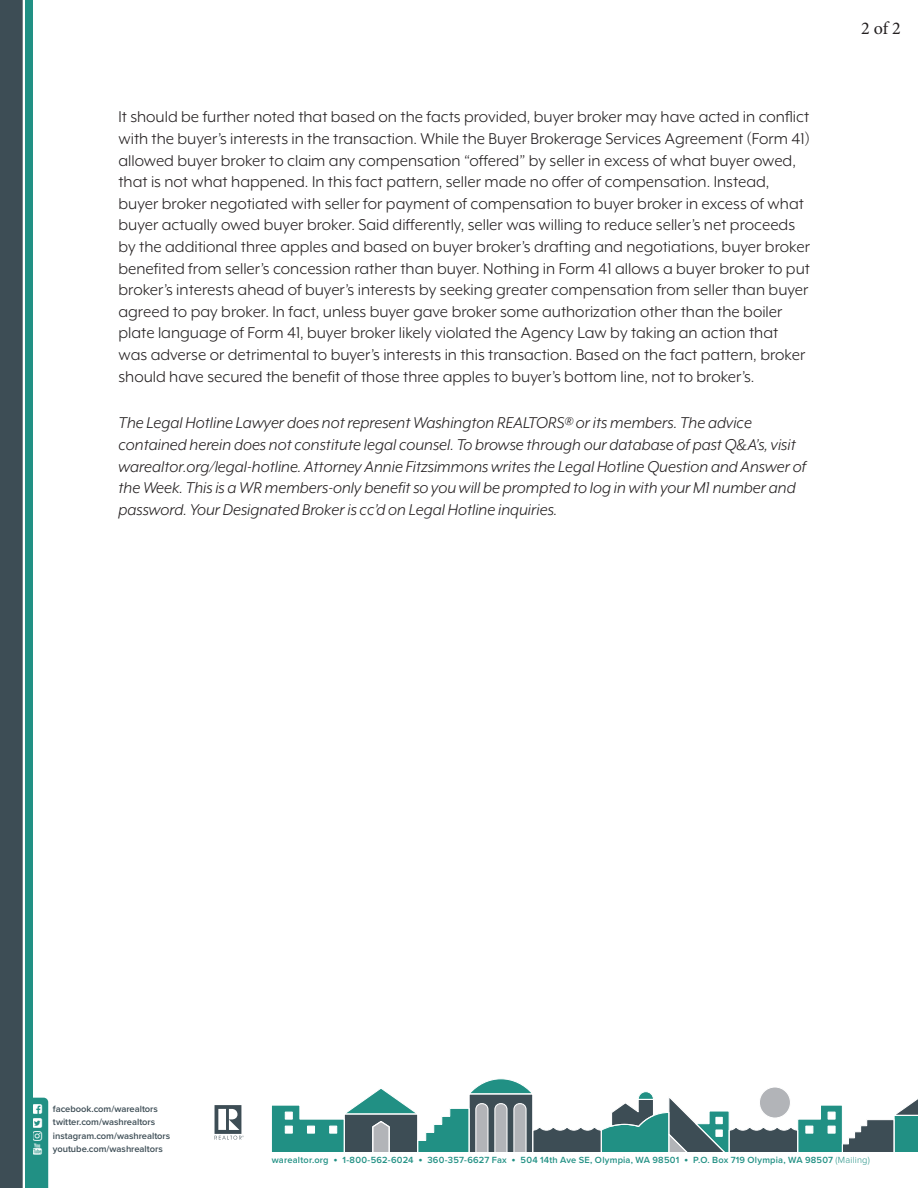
<style>
.page{position:relative;width:918px;height:1188px;background:#fff}
.page>*{position:absolute;margin:0;border:0;box-sizing:border-box;transform-origin:0 0}
.t1{font:18px/21.6px "Mr Eaves XL Mod OT";color:#231f20}
.t2{font:italic 18px/21.6px "Mr Eaves XL Mod OT";color:#231f20}
.t3{font:18px "Minion Pro";color:#231f20}
.t4{font:600 9.45px/13.4px "Proxima Nova";letter-spacing:-.005em;color:#3d4d55}
.t5{font:600 9.3px "Proxima Nova";letter-spacing:.025em;color:#219084}
.s1{font-size:11.85px}
.s2{font-weight:300}
</style>
<div class="page">
<svg style="left:214px;top:1105px;width:30px;height:35px"></svg>
<svg style="left:271px;top:1078px;width:647px;height:74px"></svg>
<div style="left:759px;top:1086px;width:32px;height:33px;border:1px solid #fff;border-radius:50%"></div>
<svg style="left:0;top:0;width:48px;height:1188px"></svg>
<p class="t1" style="left:118px;top:106px;width:693px">It should be further noted that based on the facts provided, buyer broker may have acted in conflict with the buyer’s interests in the transaction. While the Buyer Brokerage Services Agreement (Form 41) allowed buyer broker to claim any compensation “offered” by seller in excess of what buyer owed, that is not what happened. In this fact pattern, seller made no offer of compensation. Instead, buyer broker negotiated with seller for payment of compensation to buyer broker in excess of what buyer actually owed buyer broker. Said differently, seller was willing to reduce seller’s net proceeds by the additional three apples and based on buyer broker’s drafting and negotiations, buyer broker benefited from seller’s concession rather than buyer. Nothing in Form 41 allows a buyer broker to put broker’s interests ahead of buyer’s interests by seeking greater compensation from seller than buyer agreed to pay broker. In fact, unless buyer gave broker some authorization other than the boiler plate language of Form 41, buyer broker likely violated the Agency Law by taking an action that was adverse or detrimental to buyer’s interests in this transaction. Based on the fact pattern, broker should have secured the benefit of those three apples to buyer’s bottom line, not to broker’s.</p>
<p class="t2" style="left:118px;top:412px;width:689px">The Legal Hotline Lawyer does not represent Washington REALTORS® or its members. The advice contained herein does not constitute legal counsel. To browse through our database of past Q&amp;A’s, visit warealtor.org/legal-hotline. Attorney Annie Fitzsimmons writes the Legal Hotline Question and Answer of the Week. This is a WR members-only benefit so you will be prompted to log in with your M1 number and password. Your Designated Broker is cc’d on Legal Hotline inquiries.</p>
<p class="t3" style="left:861px;top:16px;width:41px">2 of 2</p>
<p class="t4" style="left:53px;top:1102px;width:119px">facebook.com/warealtors twitter.com/washrealtors instagram.com/washrealtors youtube.com/washrealtors</p>
<p class="t5" style="left:272px;top:1153px;width:600px">warealtor.org <span class="s1">•</span> 1-800-562-6024 <span class="s1">•</span> 360-357-6627 Fax <span class="s1">•</span> 504 14th Ave SE, Olympia, WA 98501 <span class="s1">•</span> P.O. Box 719 Olympia, WA 98507 <span class="s2">(Mailing)</span></p>
</div>
